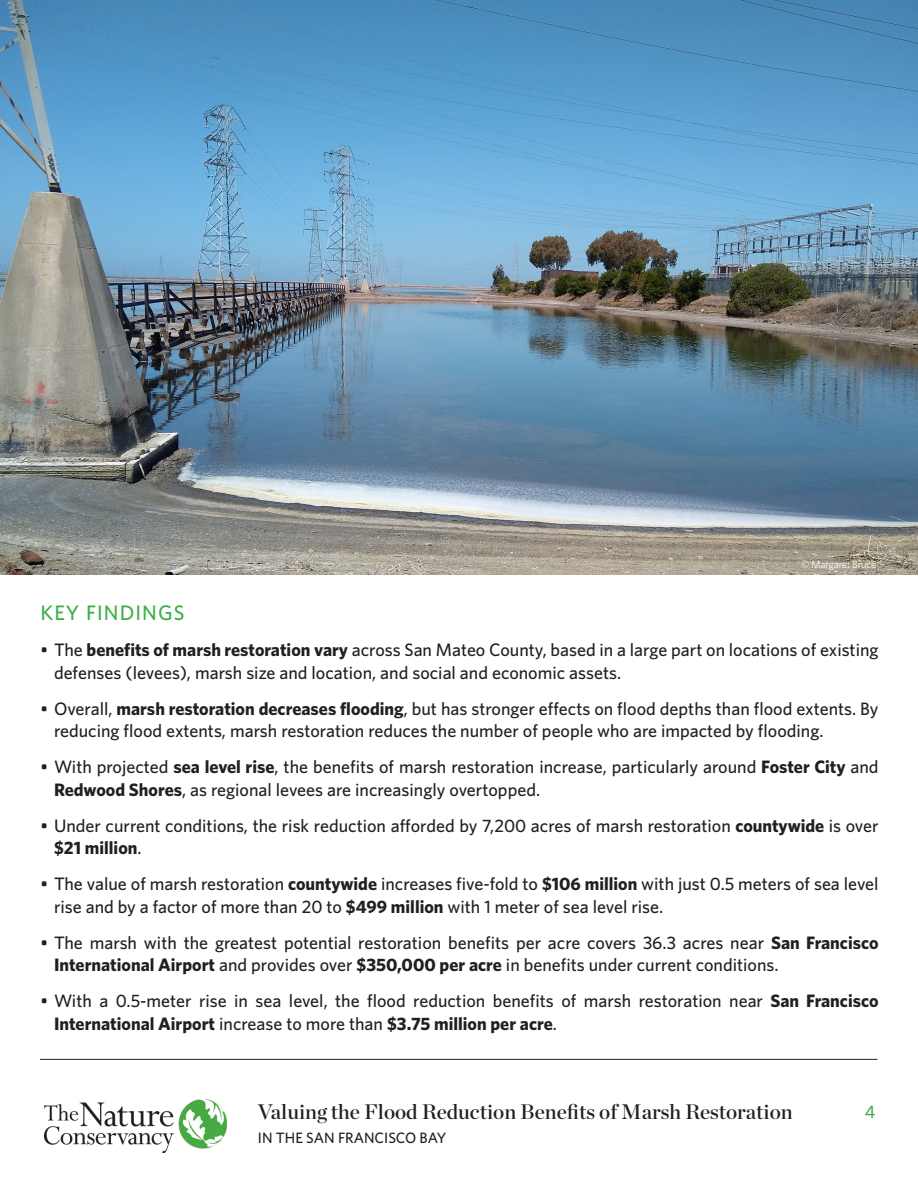
<style>
.page{position:relative;width:918px;height:1188px;background:#fff}
.page>*{position:absolute;margin:0;border:0;box-sizing:border-box;transform-origin:0 0}
.t1{font:21px "Chronicle Display Semi";color:#231f20}
.t2{font:500 21px "Whitney";letter-spacing:.05em;color:#40ae49}
.t3{font:500 18px/22.5px "Whitney";color:#231f20}
.t4{font:500 18px "Whitney";color:#40ae49}
.t5{font:500 15px "Whitney";color:#231f20}
.t6{font:10.5px "Whitney";letter-spacing:-.02em;color:#fff}
.s1{font-weight:700}
</style>
<div class="page">
<img style="left:44px;top:1099px;width:183px;height:53px">
<hr style="left:40px;top:1059px;width:837px;height:1px;background:#231f20">
<img style="left:0;top:0;width:918px;height:575px">
<p class="t6" style="left:801px;top:557px;width:77px">© Margaret Bruce</p>
<p class="t2" style="left:40px;top:601px;width:145px">KEY FINDINGS</p>
<p class="t3" style="left:54px;top:638px;width:826px;text-indent:-14px">• The <span class="s1">benefits of marsh restoration vary</span> across San Mateo County, based in a large part on locations of existing defenses (levees), marsh size and location, and social and economic assets.</p>
<p class="t3" style="left:54px;top:697px;width:826px;text-indent:-14px">• Overall, <span class="s1">marsh restoration decreases flooding</span>, but has stronger effects on flood depths than flood extents. By reducing flood extents, marsh restoration reduces the number of people who are impacted by flooding.</p>
<p class="t3" style="left:54px;top:755px;width:826px;text-indent:-14px">• With projected <span class="s1">sea level rise</span>, the benefits of marsh restoration increase, particularly around <span class="s1">Foster City</span> and<br><span class="s1">Redwood Shores</span>, as regional levees are increasingly overtopped.</p>
<p class="t3" style="left:54px;top:814px;width:826px;text-indent:-14px">• Under current conditions, the risk reduction afforded by 7,200 acres of marsh restoration <span class="s1">countywide</span> is over <span class="s1">$21 million</span>.</p>
<p class="t3" style="left:54px;top:872px;width:826px;text-indent:-14px">• The value of marsh restoration <span class="s1">countywide</span> increases five-fold to <span class="s1">$106 million</span> with just 0.5 meters of sea level rise and by a factor of more than 20 to <span class="s1">$499 million</span> with 1 meter of sea level rise.</p>
<p class="t3" style="left:54px;top:931px;width:826px;text-indent:-14px">• The marsh with the greatest potential restoration benefits per acre covers 36.3 acres near <span class="s1">San Francisco<br>International Airport</span> and provides over <span class="s1">$350,000 per acre</span> in benefits under current conditions.</p>
<p class="t3" style="left:54px;top:989px;width:826px;text-indent:-14px">• With a 0.5-meter rise in sea level, the flood reduction benefits of marsh restoration near <span class="s1">San Francisco<br>International Airport</span> increase to more than <span class="s1">$3.75 million per acre</span>.</p>
<p class="t1" style="left:258px;top:1095px;width:536px">Valuing the Flood Reduction Benefits of Marsh Restoration</p>
<p class="t5" style="left:258px;top:1129px;width:190px">IN THE SAN FRANCISCO BAY</p>
<p class="t4" style="left:865px;top:1101px;width:12px">4</p>
</div>
